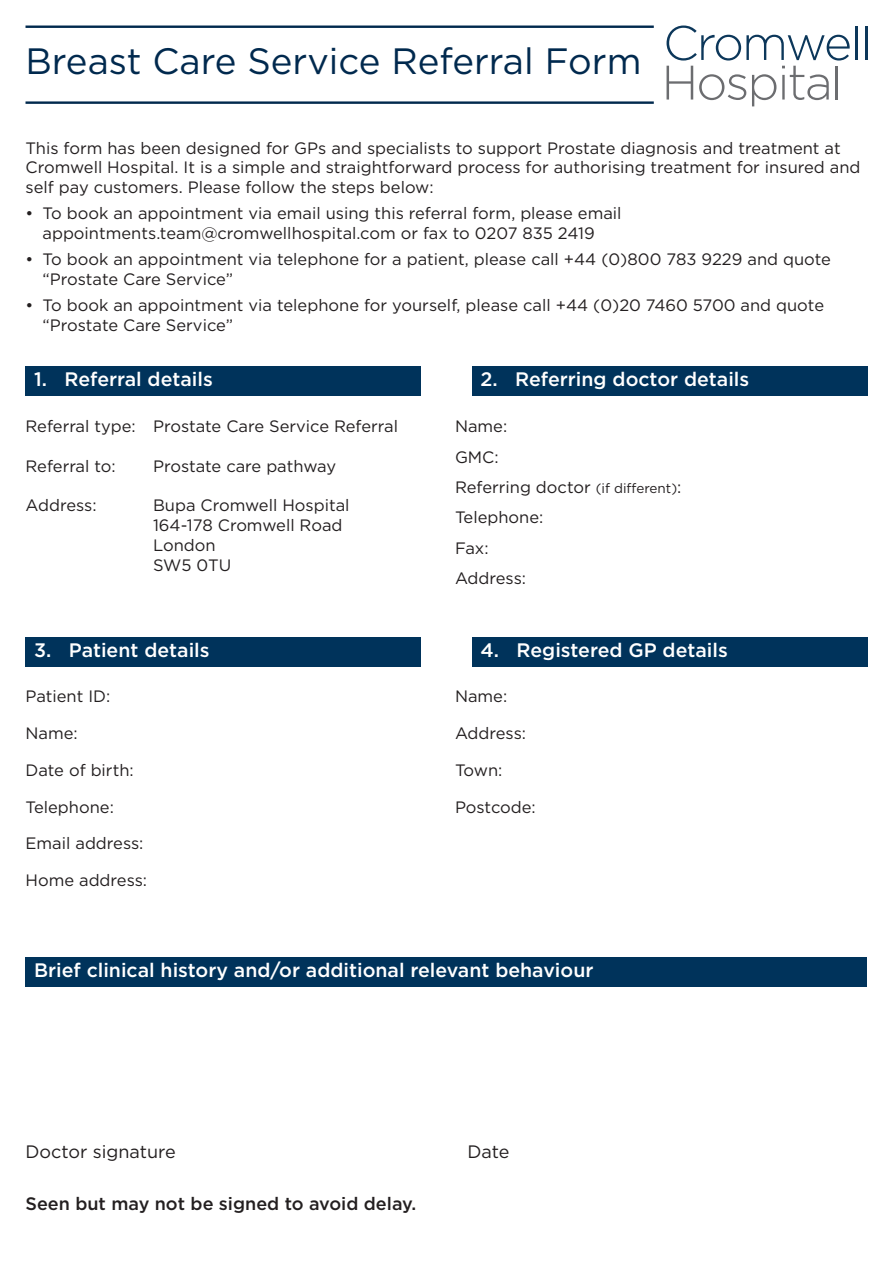
<style>
.page{position:relative;width:893px;height:1263px;background:#fff}
.page>*{position:absolute;margin:0;border:0;box-sizing:border-box;transform-origin:0 0}
.t1{font:36.6px "Gotham";color:#00294e}
.t2{font:500 19.5px "Gotham";color:#fff}
.t3{font:500 18px "Gotham";color:#231f20}
.t4{font:18px "Gotham";color:#231f20}
.t5{font:16.5px/19.8px "Gotham";color:#231f20}
.s1{font-size:13.5px}
</style>
<div class="page">
<hr style="left:855px;top:26px;width:2px;height:34px;background:#0c375a">
<hr style="left:865px;top:26px;width:2px;height:34px;background:#0c375a">
<svg style="left:666px;top:26px;width:184px;height:80px"></svg>
<hr style="left:836px;top:66px;width:2px;height:34px;background:#6c6d70">
<hr style="left:26px;top:101px;width:628px;height:3px;background:#00294e">
<hr style="left:26px;top:26px;width:628px;height:2px;background:#00294e">
<div style="left:26px;top:366px;width:395px;height:29px;background:#00335b"></div>
<div style="left:472px;top:366px;width:395px;height:29px;background:#00335b"></div>
<div style="left:26px;top:637px;width:395px;height:29px;background:#00335b"></div>
<div style="left:472px;top:637px;width:395px;height:29px;background:#00335b"></div>
<div style="left:26px;top:957px;width:841px;height:29px;background:#00335b"></div>
<p class="t1" style="left:26px;top:38px;width:617px">Breast Care Service Referral Form</p>
<p class="t5" style="left:26px;top:137px;width:836px">This form has been designed for GPs and specialists to support Prostate diagnosis and treatment at<br>Cromwell Hospital. It is a simple and straightforward process for authorising treatment for insured and self pay customers. Please follow the steps below:</p>
<p class="t5" style="left:26px;top:203px;width:598px">• To book an appointment via email using this referral form, please email</p>
<p class="t5" style="left:43px;top:223px;width:554px">appointments.team@cromwellhospital.com or fax to 0207 835 2419</p>
<p class="t5" style="left:43px;top:249px;width:790px;text-indent:-17px">• To book an appointment via telephone for a patient, please call +44 (0)800 783 9229 and quote “Prostate Care Service”</p>
<p class="t5" style="left:43px;top:295px;width:783px;text-indent:-17px">• To book an appointment via telephone for yourself, please call +44 (0)20 7460 5700 and quote “Prostate Care Service”</p>
<p class="t2" style="left:34px;top:366px;width:180px">1. Referral details</p>
<p class="t2" style="left:480px;top:366px;width:270px">2. Referring doctor details</p>
<p class="t5" style="left:26px;top:416px;width:374px">Referral type: Prostate Care Service Referral</p>
<p class="t5" style="left:26px;top:456px;width:92px">Referral to:</p>
<p class="t5" style="left:153px;top:456px;width:185px">Prostate care pathway</p>
<p class="t5" style="left:26px;top:495px;width:73px">Address:</p>
<p class="t5" style="left:153px;top:495px;width:198px">Bupa Cromwell Hospital</p>
<p class="t5" style="left:153px;top:515px;width:191px">164-178 Cromwell Road</p>
<p class="t5" style="left:153px;top:535px;width:64px">London</p>
<p class="t5" style="left:153px;top:555px;width:80px">SW5 0TU</p>
<p class="t5" style="left:455px;top:416px;width:54px">Name:</p>
<p class="t5" style="left:455px;top:446px;width:45px">GMC:</p>
<p class="t5" style="left:455px;top:477px;width:228px">Referring doctor <span class="s1">(if different)</span>:</p>
<p class="t5" style="left:455px;top:507px;width:90px">Telephone:</p>
<p class="t5" style="left:455px;top:538px;width:35px">Fax:</p>
<p class="t5" style="left:455px;top:568px;width:73px">Address:</p>
<p class="t2" style="left:34px;top:637px;width:177px">3. Patient details</p>
<p class="t2" style="left:480px;top:637px;width:249px">4. Registered GP details</p>
<p class="t5" style="left:26px;top:686px;width:86px">Patient ID:</p>
<p class="t5" style="left:26px;top:723px;width:54px">Name:</p>
<p class="t5" style="left:26px;top:760px;width:110px">Date of birth:</p>
<p class="t5" style="left:26px;top:796px;width:90px">Telephone:</p>
<p class="t5" style="left:26px;top:833px;width:119px">Email address:</p>
<p class="t5" style="left:26px;top:870px;width:123px">Home address:</p>
<p class="t5" style="left:455px;top:686px;width:54px">Name:</p>
<p class="t5" style="left:455px;top:723px;width:73px">Address:</p>
<p class="t5" style="left:455px;top:760px;width:49px">Town:</p>
<p class="t5" style="left:455px;top:796px;width:82px">Postcode:</p>
<p class="t2" style="left:34px;top:957px;width:561px">Brief clinical history and/or additional relevant behaviour</p>
<p class="t4" style="left:26px;top:1140px;width:152px">Doctor signature</p>
<p class="t4" style="left:467px;top:1140px;width:44px">Date</p>
<p class="t3" style="left:26px;top:1192px;width:392px">Seen but may not be signed to avoid delay.</p>
</div>
